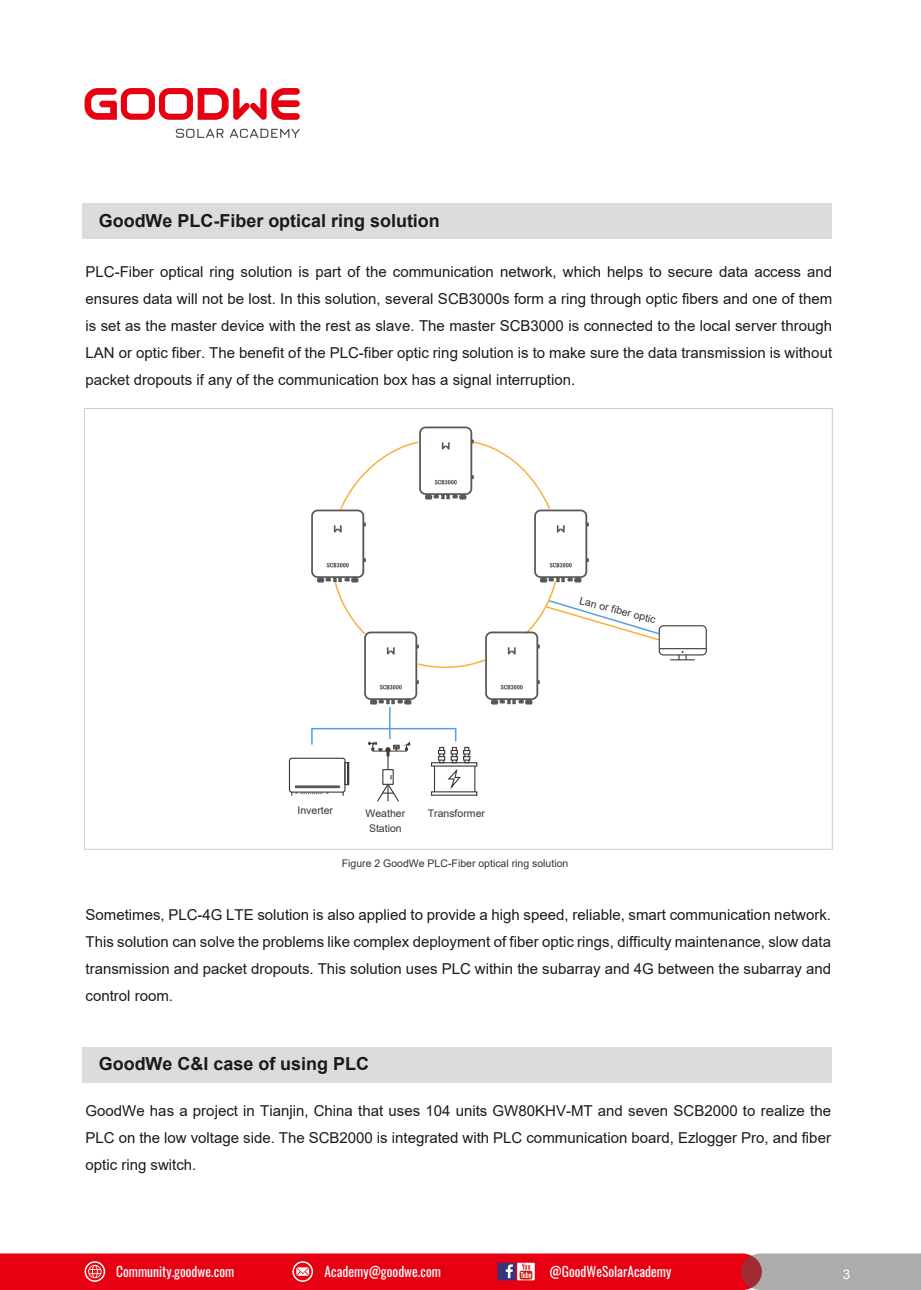
<style>
.page{position:relative;width:921px;height:1290px;background:#fff}
.page>*{position:absolute;margin:0;border:0;box-sizing:border-box;transform-origin:0 0}
.t1{font:700 18px "Arial";color:#1a1a1a}
.t2{font:15px/27px "Arial";color:#1a1a1a;text-align:justify}
.t3{font:13.5px "Oswald";color:#fff}
.t4{font:13.5px "Arial";color:#fff}
.t5{font:10.5px/15px "Arial";color:#333;text-align:center}
</style>
<div class="page">
<svg style="left:84px;top:88px;width:216px;height:32px"></svg>
<svg style="left:229px;top:129px;width:71px;height:9px"></svg>
<svg style="left:175px;top:129px;width:48px;height:9px"></svg>
<svg style="left:0;top:1253px;width:920px;height:37px;background:#da2635"></svg>
<div style="left:84px;top:1261px;width:21px;height:20px;border:2px solid #fff;border-radius:50%"></div>
<div style="left:83px;top:204px;width:749px;height:35px;background:#dcdcdc"></div>
<div style="left:83px;top:1047px;width:749px;height:35px;background:#dcdcdc"></div>
<img style="left:419px;top:426px;width:55px;height:74px">
<img style="left:311px;top:509px;width:55px;height:74px">
<img style="left:534px;top:509px;width:55px;height:70px">
<img style="left:364px;top:631px;width:55px;height:77px">
<svg style="left:339px;top:440px;width:81px;height:71px"></svg>
<svg style="left:333px;top:580px;width:33px;height:56px"></svg>
<svg style="left:416px;top:658px;width:60px;height:11px"></svg>
<svg style="left:532px;top:579px;width:126px;height:62px"></svg>
<svg style="left:472px;top:440px;width:79px;height:70px"></svg>
<div style="left:289px;top:757px;width:56px;height:35px;border:1px solid #3e3a39;border-radius:2px"></div>
<div style="left:431px;top:762px;width:46px;height:4px;border:1px solid #3e3a39"></div>
<div style="left:431px;top:791px;width:46px;height:4px;border:1px solid #3e3a39"></div>
<div style="left:658px;top:625px;width:48px;height:30px;border:1px solid #3e3a39;border-radius:4px"></div>
<hr style="left:659px;top:648px;width:47px;height:1px;background:#3e3a39">
<svg style="left:670px;top:651px;width:24px;height:9px"></svg>
<hr style="left:389px;top:707px;width:1px;height:32px;background:#599de2">
<svg style="left:291px;top:727px;width:184px;height:75px"></svg>
<img style="left:476px;top:626px;width:70px;height:79px">
<p class="t1" style="left:99px;top:208px;width:342px">GoodWe PLC-Fiber optical ring solution</p>
<p class="t2" style="left:85px;top:258px;width:748px">PLC-Fiber optical ring solution is part of the communication network, which helps to secure data access and ensures data will not be lost. In this solution, several SCB3000s form a ring through optic fibers and one of them is set as the master device with the rest as slave. The master SCB3000 is connected to the local server through LAN or optic fiber. The benefit of the PLC-fiber optic ring solution is to make sure the data transmission is without packet dropouts if any of the communication box has a signal interruption.</p>
<p class="t5" style="left:581px;top:592px;width:80px;rotate:15deg">Lan or fiber optic</p>
<p class="t5" style="left:297px;top:803px;width:37px">Inverter</p>
<p class="t5" style="left:365px;top:806px;width:41px">Weather<br>Station</p>
<p class="t5" style="left:341px;top:856px;width:228px">Figure 2 GoodWe PLC-Fiber optical ring solution</p>
<p class="t5" style="left:427px;top:806px;width:59px">Transformer</p>
<p class="t2" style="left:85px;top:901px;width:746px">Sometimes, PLC-4G LTE solution is also applied to provide a high speed, reliable, smart communication network.<br>This solution can solve the problems like complex deployment of fiber optic rings, difficulty maintenance, slow data transmission and packet dropouts. This solution uses PLC within the subarray and 4G between the subarray and control room.</p>
<p class="t1" style="left:99px;top:1050px;width:272px">GoodWe C&amp;I case of using PLC</p>
<p class="t2" style="left:85px;top:1096px;width:746px">GoodWe has a project in Tianjin, China that uses 104 units GW80KHV-MT and seven SCB2000 to realize the PLC on the low voltage side. The SCB2000 is integrated with PLC communication board, Ezlogger Pro, and fiber optic ring switch.</p>
<p class="t3" style="left:116px;top:1259px;width:119px">Community.goodwe.com</p>
<p class="t3" style="left:324px;top:1259px;width:118px">Academy@goodwe.com</p>
<p class="t3" style="left:549px;top:1259px;width:123px">@GoodWeSolarAcademy</p>
<p class="t4" style="left:842px;top:1265px;width:9px">3</p>
</div>
